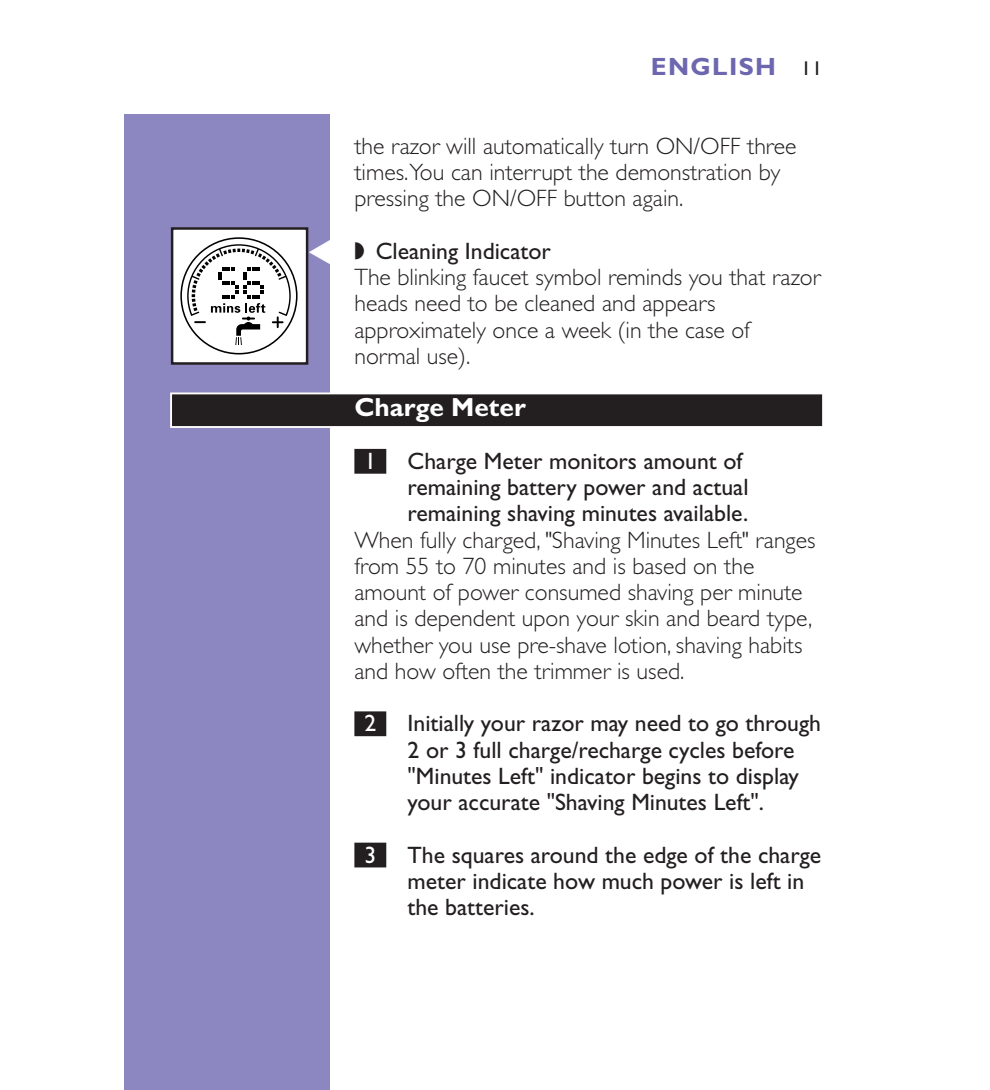
<style>
.page{position:relative;width:990px;height:1090px;background:#fff}
.page>*{position:absolute;margin:0;border:0;box-sizing:border-box;transform-origin:0 0}
.t1{font:700 26.25px "Gill Sans";color:#fff}
.t2{font:700 25px "Gill Sans";letter-spacing:.055em;color:#6c67ae}
.t3{font:300 23.75px/26.2px "Gill Sans";color:#231f20}
.t4{font:23.75px/26.2px "Gill Sans";color:#231f20}
.t5{font:23.75px "Gill Sans";color:#fff}
.s1{font-weight:400;font-size:20px;color:#231f20}
.s2{font-family:"Philips Tape";font-weight:400;font-size:45px;color:#fff}
.s3{font-weight:400}
</style>
<div class="page">
<div style="left:124px;top:114px;width:206px;height:976px;background:#8d87c1"></div>
<div style="left:170px;top:393px;width:652px;height:35px;background:#f1f0f1"></div>
<div style="left:172px;top:394px;width:650px;height:32px;background:#231f20"></div>
<div style="left:354px;top:449px;width:32px;height:25px;background:#231f20"></div>
<div style="left:354px;top:711px;width:32px;height:25px;background:#231f20"></div>
<div style="left:354px;top:843px;width:32px;height:24px;background:#231f20"></div>
<div style="left:172px;top:228px;width:135px;height:135px;background:#fff"></div>
<div style="left:180px;top:237px;width:118px;height:118px;border:2px solid #000;border-radius:50%"></div>
<svg style="left:187px;top:244px;width:104px;height:101px"></svg>
<div style="left:171px;top:227px;width:137px;height:138px;border:2px solid #231f20"></div>
<p class="t2" style="left:651px;top:58px;width:173px">ENGLISH <span class="s1">11</span></p>
<p class="t3" style="left:354px;top:135px;width:444px">the razor will automatically turn ON/OFF three times.You can interrupt the demonstration by pressing the ON/OFF button again.</p>
<p class="t3" style="left:354px;top:240px;width:468px;text-indent:-50px"><span class="s2">C</span> ◗ <span class="s3">Cleaning Indicator<br></span>The blinking faucet symbol reminds you that razor heads need to be cleaned and appears approximately once a week (in the case of normal use).</p>
<p class="t1" style="left:354px;top:398px;width:173px">Charge Meter</p>
<p class="t5" style="left:364px;top:453px;width:13px">1</p>
<p class="t4" style="left:408px;top:450px;width:343px">Charge Meter monitors amount of remaining battery power and actual remaining shaving minutes available.</p>
<p class="t3" style="left:354px;top:529px;width:463px">When fully charged, "Shaving Minutes Left" ranges from 55 to 70 minutes and is based on the amount of power consumed shaving per minute and is dependent upon your skin and beard type, whether you use pre-shave lotion, shaving habits and how often the trimmer is used.</p>
<p class="t5" style="left:364px;top:715px;width:13px">2</p>
<p class="t4" style="left:408px;top:713px;width:415px">Initially your razor may need to go through 2 or 3 full charge/recharge cycles before "Minutes Left" indicator begins to display your accurate "Shaving Minutes Left".</p>
<p class="t5" style="left:364px;top:846px;width:13px">3</p>
<p class="t4" style="left:408px;top:844px;width:415px">The squares around the edge of the charge meter indicate how much power is left in the batteries.</p>
</div>
